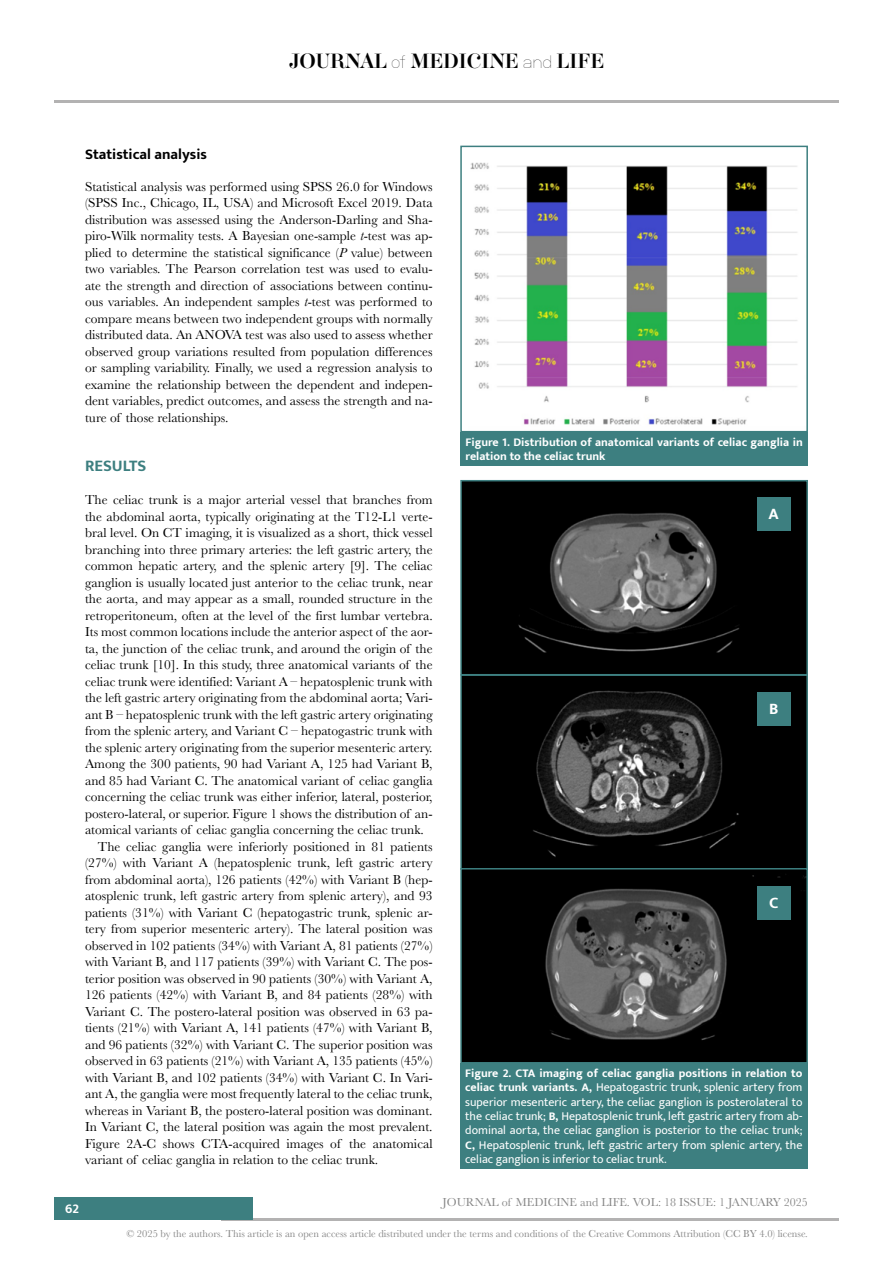
<style>
.page{position:relative;width:893px;height:1263px;background:#fff}
.page>*{position:absolute;margin:0;border:0;box-sizing:border-box;transform-origin:0 0}
.t1{font:18px "Aker Brygge Display";color:#000}
.t2{font:700 16.5px "Mukta";color:#3d7f80}
.t3{font:700 16.35px "Mukta";color:#fff}
.t4{font:700 15px "Mukta";color:#000}
.t5{font:13.5px/16.5px "Baskerville";color:#000;text-align:justify}
.t6{font:700 13.5px "Mukta";color:#fff}
.t7{font:12px/14.4px "Mukta";color:#fff;text-align:justify}
.t8{font:700 12px/14.4px "Mukta";color:#fff}
.t9{font:12px "Baskerville";color:#878787}
.t10{font:10.5px "Baskerville";color:#878787}
.s1{font-family:"Neubau Grotesk Lei"}
.s2{font-style:italic}
.s3{font-weight:700}
</style>
<div class="page">
<hr style="left:221px;top:1218px;width:618px;height:2px;background:#b3b2b2">
<hr style="left:54px;top:100px;width:785px;height:2px;background:#b3b2b2">
<div style="left:54px;top:1198px;width:198px;height:22px;background:#3d7f80"></div>
<div style="left:460px;top:432px;width:348px;height:34px;background:#3d7f80"></div>
<img style="left:470px;top:163px;width:327px;height:263px">
<div style="left:460px;top:146px;width:348px;height:286px;border:2px solid #3d7f80"></div>
<div style="left:460px;top:1063px;width:348px;height:106px;background:#3d7f80"></div>
<img style="left:463px;top:483px;width:342px;height:577px">
<div style="left:460px;top:674px;width:348px;height:196px;border:2px solid #3d7f80"></div>
<div style="left:460px;top:868px;width:348px;height:195px;border:2px solid #3d7f80"></div>
<div style="left:460px;top:480px;width:348px;height:195px;border:2px solid #3d7f80"></div>
<div style="left:757px;top:497px;width:34px;height:34px;background:#3d7f80"></div>
<div style="left:757px;top:693px;width:34px;height:33px;background:#3d7f80"></div>
<div style="left:757px;top:886px;width:34px;height:33px;background:#3d7f80"></div>
<h1 class="t1" style="left:289px;top:49px;width:317px">JOURNAL <span class="s1">of</span> MEDICINE <span class="s1">and</span> LIFE</h1>
<p class="t4" style="left:85px;top:145px;width:124px">Statistical analysis</p>
<p class="t5" style="left:85px;top:178px;width:349px">Statistical analysis was performed using SPSS 26.0 for Windows (SPSS Inc., Chicago, IL, USA) and Microsoft Excel 2019. Data distribution was assessed using the Anderson-Darling and Sha&shy;piro-Wilk normality tests. A Bayesian one-sample <span class="s2">t</span>-test was ap&shy;plied to determine the statistical significance (<span class="s2">P</span> value) between two variables. The Pearson correlation test was used to evalu&shy;ate the strength and direction of associations between continu&shy;ous variables. An independent samples <span class="s2">t</span>-test was performed to compare means between two independent groups with normally distributed data. An ANOVA test was also used to assess whether observed group variations resulted from population differences or sampling variability. Finally, we used a regression analysis to examine the relationship between the dependent and indepen&shy;dent variables, predict outcomes, and assess the strength and na&shy;ture of those relationships.</p>
<p class="t2" style="left:85px;top:456px;width:63px">RESULTS</p>
<p class="t5" style="left:85px;top:492px;width:349px">The celiac trunk is a major arterial vessel that branches from</p>
<p class="t5" style="left:85px;top:508px;width:349px">the abdominal aorta, typically originating at the T12-L1 verte-</p>
<p class="t5" style="left:85px;top:525px;width:349px">bral level. On CT imaging, it is visualized as a short, thick vessel</p>
<p class="t5" style="left:85px;top:541px;width:349px">branching into three primary arteries: the left gastric artery, the</p>
<p class="t5" style="left:85px;top:558px;width:349px">common hepatic artery, and the splenic artery [9]. The celiac</p>
<p class="t5" style="left:85px;top:574px;width:349px">ganglion is usually located just anterior to the celiac trunk, near</p>
<p class="t5" style="left:85px;top:591px;width:349px">the aorta, and may appear as a small, rounded structure in the</p>
<p class="t5" style="left:85px;top:607px;width:349px">retroperitoneum, often at the level of the first lumbar vertebra.</p>
<p class="t5" style="left:85px;top:624px;width:349px">Its most common locations include the anterior aspect of the aor-</p>
<p class="t5" style="left:85px;top:640px;width:349px">ta, the junction of the celiac trunk, and around the origin of the</p>
<p class="t5" style="left:85px;top:657px;width:349px">celiac trunk [10]. In this study, three anatomical variants of the</p>
<p class="t5" style="left:85px;top:673px;width:349px">celiac trunk were identified: Variant A – hepatosplenic trunk with</p>
<p class="t5" style="left:85px;top:690px;width:349px">the left gastric artery originating from the abdominal aorta; Vari-</p>
<p class="t5" style="left:85px;top:706px;width:349px">ant B – hepatosplenic trunk with the left gastric artery originating</p>
<p class="t5" style="left:85px;top:723px;width:349px">from the splenic artery, and Variant C – hepatogastric trunk with</p>
<p class="t5" style="left:85px;top:739px;width:349px">the splenic artery originating from the superior mesenteric artery.</p>
<p class="t5" style="left:85px;top:756px;width:349px">Among the 300 patients, 90 had Variant A, 125 had Variant B,</p>
<p class="t5" style="left:85px;top:772px;width:349px">and 85 had Variant C. The anatomical variant of celiac ganglia</p>
<p class="t5" style="left:85px;top:789px;width:349px">concerning the celiac trunk was either inferior, lateral, posterior,</p>
<p class="t5" style="left:85px;top:805px;width:349px">postero-lateral, or superior. Figure 1 shows the distribution of an-</p>
<p class="t5" style="left:85px;top:822px;width:340px">atomical variants of celiac ganglia concerning the celiac trunk.</p>
<p class="t5" style="left:98px;top:838px;width:336px">The celiac ganglia were inferiorly positioned in 81 patients</p>
<p class="t5" style="left:85px;top:855px;width:349px">(27%) with Variant A (hepatosplenic trunk, left gastric artery</p>
<p class="t5" style="left:85px;top:871px;width:349px">from abdominal aorta), 126 patients (42%) with Variant B (hep-</p>
<p class="t5" style="left:85px;top:888px;width:349px">atosplenic trunk, left gastric artery from splenic artery), and 93</p>
<p class="t5" style="left:85px;top:904px;width:349px">patients (31%) with Variant C (hepatogastric trunk, splenic ar-</p>
<p class="t5" style="left:85px;top:921px;width:349px">tery from superior mesenteric artery). The lateral position was</p>
<p class="t5" style="left:85px;top:937px;width:349px">observed in 102 patients (34%) with Variant A, 81 patients (27%)</p>
<p class="t5" style="left:85px;top:954px;width:349px">with Variant B, and 117 patients (39%) with Variant C. The pos-</p>
<p class="t5" style="left:85px;top:970px;width:349px">terior position was observed in 90 patients (30%) with Variant A,</p>
<p class="t5" style="left:85px;top:987px;width:349px">126 patients (42%) with Variant B, and 84 patients (28%) with</p>
<p class="t5" style="left:85px;top:1003px;width:349px">Variant C. The postero-lateral position was observed in 63 pa-</p>
<p class="t5" style="left:85px;top:1020px;width:349px">tients (21%) with Variant A, 141 patients (47%) with Variant B,</p>
<p class="t5" style="left:85px;top:1036px;width:349px">and 96 patients (32%) with Variant C. The superior position was</p>
<p class="t5" style="left:85px;top:1053px;width:349px">observed in 63 patients (21%) with Variant A, 135 patients (45%)</p>
<p class="t5" style="left:85px;top:1069px;width:349px">with Variant B, and 102 patients (34%) with Variant C. In Vari-</p>
<p class="t5" style="left:85px;top:1086px;width:349px">ant A, the ganglia were most frequently lateral to the celiac trunk,</p>
<p class="t5" style="left:85px;top:1102px;width:349px">whereas in Variant B, the postero-lateral position was dominant.</p>
<p class="t5" style="left:85px;top:1119px;width:349px">In Variant C, the lateral position was again the most prevalent.</p>
<p class="t5" style="left:85px;top:1135px;width:349px">Figure 2A-C shows CTA-acquired images of the anatomical</p>
<p class="t5" style="left:85px;top:1152px;width:295px">variant of celiac ganglia in relation to the celiac trunk.</p>
<p class="t8" style="left:466px;top:435px;width:339px">Figure 1. Distribution of anatomical variants of celiac ganglia in relation to the celiac trunk</p>
<p class="t3" style="left:769px;top:504px;width:12px">A</p>
<p class="t3" style="left:769px;top:699px;width:11px">B</p>
<p class="t3" style="left:769px;top:892px;width:11px">C</p>
<p class="t7" style="left:465px;top:1065px;width:339px"><span class="s3">Figure 2. CTA imaging of celiac ganglia positions in relation to celiac trunk variants. A,</span> Hepatogastric trunk, splenic artery from superior mesenteric artery, the celiac ganglion is posterolateral to the celiac trunk; <span class="s3">B,</span> Hepatosplenic trunk, left gastric artery from ab&shy;dominal aorta, the celiac ganglion is posterior to the celiac trunk; <span class="s3">C,</span> Hepatosplenic trunk, left gastric artery from splenic artery, the celiac ganglion is inferior to celiac trunk.</p>
<p class="t6" style="left:65px;top:1200px;width:15px">62</p>
<p class="t9" style="left:443px;top:1195px;width:367px">JOURNAL of MEDICINE and LIFE. VOL: 18 ISSUE: 1 JANUARY 2025</p>
<p class="t10" style="left:126px;top:1226px;width:683px">© 2025 by the authors. This article is an open access article distributed under the terms and conditions of the Creative Commons Attribution (CC BY 4.0) license.</p>
</div>
